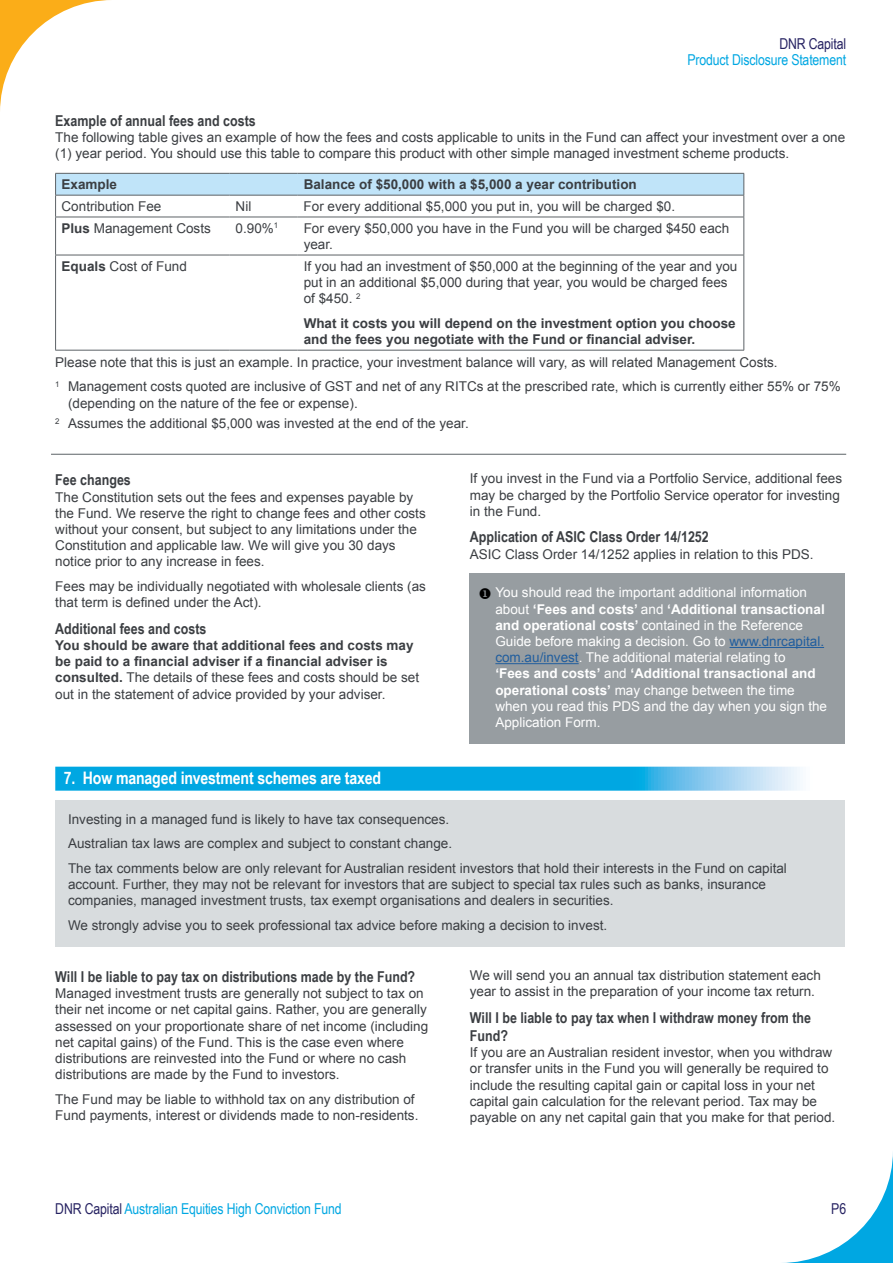
<style>
.page{position:relative;width:893px;height:1263px;background:#fff}
.page>*{position:absolute;margin:0;border:0;box-sizing:border-box;transform-origin:0 0}
.t1{font:700 17.25px "Arial Narrow";letter-spacing:-.01em;color:#fff}
.t2{font:700 15px/18px "Arial Narrow";color:#3b3e42}
.t3{font:15px "Arial Narrow";letter-spacing:-.01em;color:#00a7e2}
.t4{font:15px "Arial Narrow";letter-spacing:-.01em;color:#262262}
.t5{font:13.5px/16.2px "Arial";color:#3b3e42}
.t6{font:13.5px/16.2px "Arial";color:#fff}
.t7{font:700 13.5px/16.2px "Arial";color:#3b3e42}
.s1{font-weight:700}
.s2{font-weight:400}
.s3{color:#000}
.s4{color:#215e9e}
.s5{color:#262262}
</style>
<div class="page">
<svg style="left:782px;top:1152px;width:111px;height:111px"></svg>
<svg style="left:0;top:0;width:110px;height:110px"></svg>
<hr style="left:51px;top:454px;width:795px;height:1px;background:#5c6266">
<hr style="left:55px;top:217px;width:175px;height:1px;background:#5c6266">
<hr style="left:55px;top:217px;width:1px;height:38px;background:#5c6266">
<hr style="left:230px;top:217px;width:68px;height:1px;background:#5c6266">
<hr style="left:298px;top:217px;width:446px;height:1px;background:#5c6266">
<hr style="left:743px;top:217px;width:1px;height:38px;background:#5c6266">
<hr style="left:55px;top:255px;width:175px;height:1px;background:#5c6266">
<hr style="left:55px;top:255px;width:1px;height:95px;background:#5c6266">
<hr style="left:230px;top:255px;width:68px;height:1px;background:#5c6266">
<hr style="left:298px;top:255px;width:446px;height:1px;background:#5c6266">
<hr style="left:743px;top:255px;width:1px;height:95px;background:#5c6266">
<hr style="left:55px;top:350px;width:175px;height:1px;background:#5c6266">
<hr style="left:230px;top:350px;width:68px;height:1px;background:#5c6266">
<hr style="left:298px;top:350px;width:446px;height:1px;background:#5c6266">
<svg style="left:55px;top:173px;width:689px;height:44px"></svg>
<hr style="left:55px;top:195px;width:175px;height:1px;background:#5c6266">
<hr style="left:230px;top:195px;width:68px;height:1px;background:#5c6266">
<hr style="left:298px;top:195px;width:446px;height:1px;background:#5c6266">
<div style="left:470px;top:573px;width:375px;height:171px;background:#979da1"></div>
<hr style="left:729px;top:647px;width:95px;height:1px;background:#215e9e">
<hr style="left:495px;top:663px;width:84px;height:1px;background:#215e9e">
<svg style="left:55px;top:767px;width:745px;height:24px;background:#23b1e5"></svg>
<div style="left:55px;top:801px;width:790px;height:146px;background:#d8dcde"></div>
<p class="t4" style="left:779px;top:33px;width:68px">DNR Capital</p>
<p class="t3" style="left:687px;top:49px;width:160px">Product Disclosure Statement</p>
<p class="t2" style="left:55px;top:111px;width:202px">Example of annual fees and costs</p>
<p class="t5" style="left:55px;top:129px;width:791px">The following table gives an example of how the fees and costs applicable to units in the Fund can affect your investment over a one (1) year period. You should use this table to compare this product with other simple managed investment scheme products.</p>
<p class="t7" style="left:62px;top:177px;width:57px">Example</p>
<p class="t7" style="left:304px;top:177px;width:335px">Balance of $50,000 with a $5,000 a year contribution</p>
<p class="t5" style="left:62px;top:198px;width:101px">Contribution Fee</p>
<p class="t5" style="left:236px;top:198px;width:17px">Nil</p>
<p class="t5" style="left:304px;top:198px;width:373px">For every additional $5,000 you put in, you will be charged $0.</p>
<p class="t5" style="left:62px;top:220px;width:151px"><span class="s1">Plus</span> Management Costs</p>
<p class="t5" style="left:236px;top:220px;width:44px">0.90%<sup>1</sup></p>
<p class="t5" style="left:304px;top:220px;width:427px">For every $50,000 you have in the Fund you will be charged $450 each year.</p>
<p class="t5" style="left:62px;top:258px;width:127px"><span class="s1">Equals</span> Cost of Fund</p>
<p class="t5" style="left:304px;top:258px;width:435px">If you had an investment of $50,000 at the beginning of the year and you put in an additional $5,000 during that year, you would be charged fees of $450. <sup>2</sup></p>
<p class="t7" style="left:304px;top:315px;width:434px">What it costs you will depend on the investment option you choose and the fees you negotiate with the Fund or financial adviser.</p>
<p class="t5" style="left:55px;top:350px;width:787px;line-height:24.8px">Please note that this is just an example. In practice, your investment balance will vary, as will related Management Costs.<br><sup>1</sup> Management costs quoted are inclusive of GST and net of any RITCs at the prescribed rate, which is currently either 55% or 75%</p>
<p class="t5" style="left:55px;top:393px;width:415px;line-height:20.4px;text-indent:13px">(depending on the nature of the fee or expense).<br><sup>2</sup> Assumes the additional $5,000 was invested at the end of the year.</p>
<p class="t2" style="left:55px;top:470px;width:77px">Fee changes</p>
<p class="t5" style="left:55px;top:489px;width:372px">The Constitution sets out the fees and expenses payable by the Fund. We reserve the right to change fees and other costs without your consent, but subject to any limitations under the Constitution and applicable law. We will give you 30 days notice prior to any increase in fees.</p>
<p class="t5" style="left:55px;top:578px;width:372px">Fees may be individually negotiated with wholesale clients (as that term is defined under the Act).</p>
<p class="t2" style="left:55px;top:619px;width:153px">Additional fees and costs</p>
<p class="t7" style="left:55px;top:637px;width:365px">You should be aware that additional fees and costs may be paid to a financial adviser if a financial adviser is consulted. <span class="s2">The details of these fees and costs should be set out in the statement of advice provided by your adviser.</span></p>
<p class="t5" style="left:470px;top:471px;width:374px">If you invest in the Fund via a Portfolio Service, additional fees may be charged by the Portfolio Service operator for investing in the Fund.</p>
<p class="t2" style="left:470px;top:527px;width:240px">Application of ASIC Class Order 14/1252</p>
<p class="t5" style="left:470px;top:546px;width:345px">ASIC Class Order 14/1252 applies in relation to this PDS.</p>
<p class="t6" style="left:495px;top:585px;width:333px;text-indent:-17px"><span class="s3">◆</span> You should read the important additional information about <span class="s1">‘Fees and costs’</span> and <span class="s1">‘Additional transactional and operational costs’</span> contained in the Reference Guide before making a decision. Go to <span class="s4">www.dnrcapital. com.au/invest</span>. The additional material relating to<br><span class="s1">‘Fees and costs’</span> and <span class="s1">‘Additional transactional and operational costs’</span> may change between the time when you read this PDS and the day when you sign the Application Form.</p>
<p class="t1" style="left:64px;top:765px;width:319px">7. How managed investment schemes are taxed</p>
<p class="t5" style="left:68px;top:806px;width:720px;line-height:24.8px">Investing in a managed fund is likely to have tax consequences.<br>Australian tax laws are complex and subject to constant change.<br>The tax comments below are only relevant for Australian resident investors that hold their interests in the Fund on capital</p>
<p class="t5" style="left:68px;top:876px;width:699px">account. Further, they may not be relevant for investors that are subject to special tax rules such as banks, insurance companies, managed investment trusts, tax exempt organisations and dealers in securities.</p>
<p class="t5" style="left:68px;top:917px;width:541px">We strongly advise you to seek professional tax advice before making a decision to invest.</p>
<p class="t2" style="left:55px;top:967px;width:361px">Will I be liable to pay tax on distributions made by the Fund?</p>
<p class="t5" style="left:55px;top:985px;width:374px">Managed investment trusts are generally not subject to tax on their net income or net capital gains. Rather, you are generally assessed on your proportionate share of net income (including net capital gains) of the Fund. This is the case even where distributions are reinvested into the Fund or where no cash distributions are made by the Fund to investors.</p>
<p class="t5" style="left:55px;top:1091px;width:365px">The Fund may be liable to withhold tax on any distribution of<br>Fund payments, interest or dividends made to non-residents.</p>
<p class="t5" style="left:470px;top:967px;width:352px">We will send you an annual tax distribution statement each year to assist in the preparation of your income tax return.</p>
<p class="t2" style="left:470px;top:1008px;width:343px">Will I be liable to pay tax when I withdraw money from the<br>Fund?</p>
<p class="t5" style="left:470px;top:1044px;width:367px">If you are an Australian resident investor, when you withdraw or transfer units in the Fund you will generally be required to include the resulting capital gain or capital loss in your net capital gain calculation for the relevant period. Tax may be payable on any net capital gain that you make for that period.</p>
<p class="t3" style="left:55px;top:1198px;width:288px"><span class="s5">DNR Capital</span> Australian Equities High Conviction Fund</p>
<p class="t4" style="left:831px;top:1198px;width:16px">P6</p>
</div>
